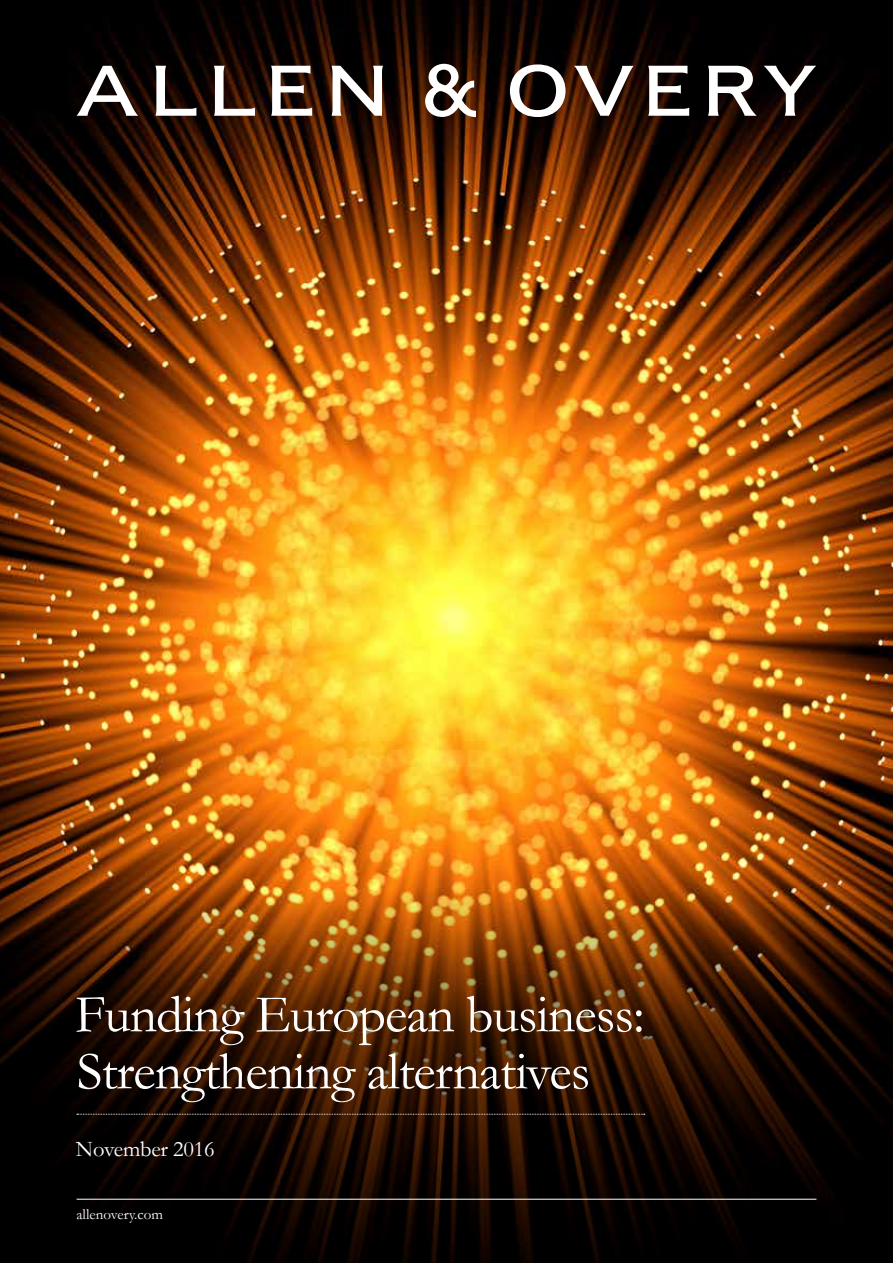
<style>
.page{position:relative;width:893px;height:1263px;background:#fff}
.page>*{position:absolute;margin:0;border:0;box-sizing:border-box;transform-origin:0 0}
.t1{font:54px/57px "Garamond AO";letter-spacing:-.02em;color:#fff}
.t2{font:22.5px "Garamond AO";letter-spacing:-.01em;color:#fff}
.t3{font:15px "Garamond AO";color:#fff}
</style>
<div class="page">
<img style="left:0;top:0;width:893px;height:819px">
<svg style="left:0;top:819px;width:893px;height:444px;background:#492305"></svg>
<svg style="left:77px;top:1114px;width:568px;height:1px"></svg>
<hr style="left:77px;top:1199px;width:739px;height:1px;background:#fff">
<svg style="left:425px;top:64px;width:51px;height:53px"></svg>
<svg style="left:155px;top:66px;width:41px;height:50px"></svg>
<svg style="left:214px;top:66px;width:41px;height:50px"></svg>
<svg style="left:77px;top:66px;width:61px;height:50px"></svg>
<svg style="left:271px;top:66px;width:41px;height:50px"></svg>
<svg style="left:331px;top:66px;width:52px;height:50px"></svg>
<svg style="left:574px;top:66px;width:60px;height:50px"></svg>
<svg style="left:510px;top:64px;width:55px;height:53px"></svg>
<svg style="left:708px;top:66px;width:49px;height:50px"></svg>
<svg style="left:648px;top:66px;width:41px;height:50px"></svg>
<svg style="left:764px;top:66px;width:52px;height:50px"></svg>
<p class="t1" style="left:75px;top:984px;width:571px">Funding European business:<br>Strengthening alternatives</p>
<p class="t2" style="left:76px;top:1134px;width:140px">November 2016</p>
<p class="t3" style="left:77px;top:1204px;width:88px">allenovery.com</p>
</div>
